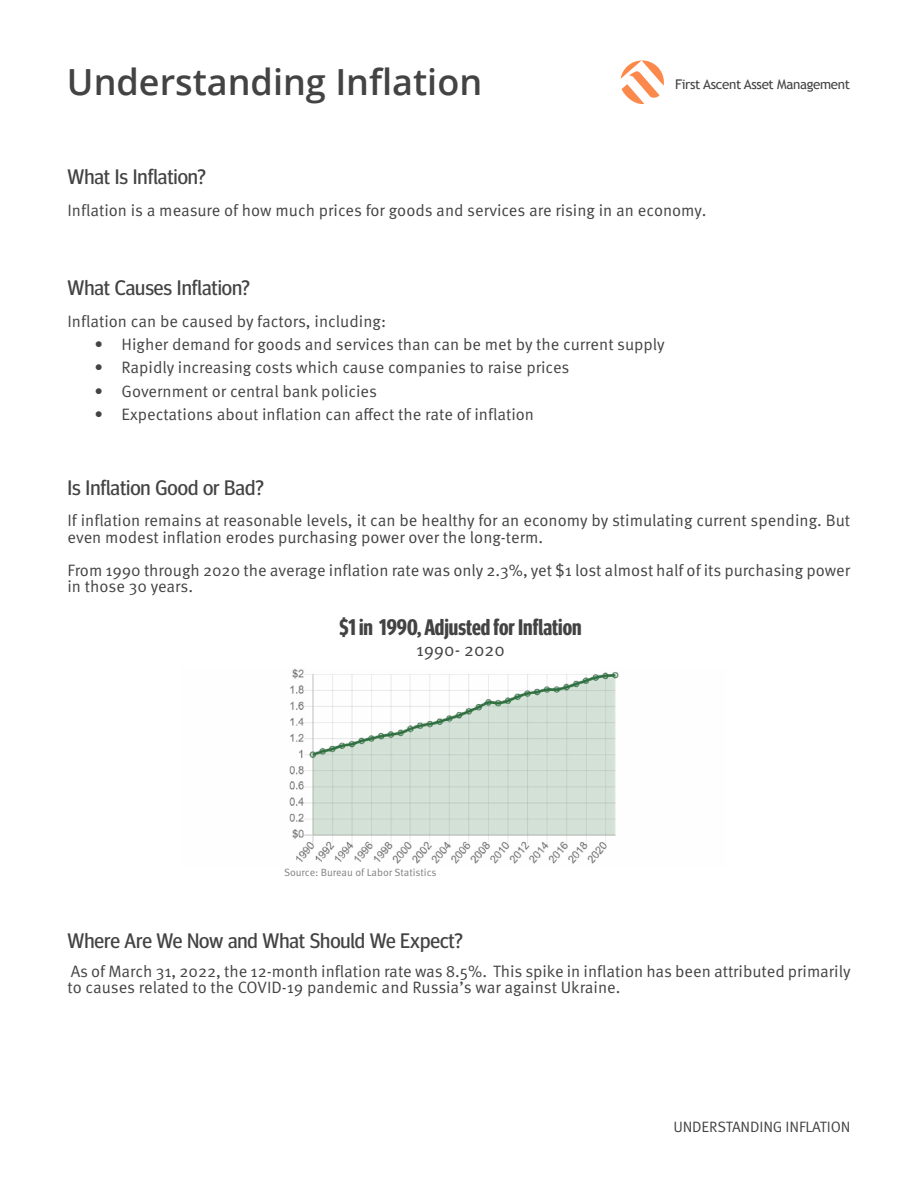
<style>
.page{position:relative;width:918px;height:1188px;background:#fff}
.page>*{position:absolute;margin:0;border:0;box-sizing:border-box;transform-origin:0 0}
.t1{font:600 36px "Open Sans";color:#444344}
.t2{font:700 22.5px "Meta Headline Pro Comp";color:#444344}
.t3{font:21px "Meta Headline Pro";color:#444344}
.t4{font:18px "Meta Pro Norm";letter-spacing:-.005em;color:#444344}
.t5{font:16.5px/16.5px "Meta Pro Norm";color:#444344}
.t6{font:15px "Meta Pro Norm";letter-spacing:-.01em;color:#444344}
.t7{font:13.35px "Trebuchet MS";letter-spacing:-.025em;color:#444243}
.t8{font:10.5px "Meta Pro Norm";color:#7f8080}
</style>
<div class="page">
<img style="left:289px;top:669px;width:330px;height:195px">
<svg style="left:621px;top:60px;width:43px;height:44px"></svg>
<h1 class="t1" style="left:67px;top:57px;width:417px">Understanding Inflation</h1>
<p class="t3" style="left:68px;top:161px;width:140px">What Is Inflation?</p>
<p class="t7" style="left:675px;top:76px;width:176px">First Ascent Asset Management</p>
<p class="t5" style="left:68px;top:201px;width:640px">Inflation is a measure of how much prices for goods and services are rising in an economy.</p>
<p class="t3" style="left:68px;top:272px;width:184px">What Causes Inflation?</p>
<p class="t5" style="left:68px;top:312px;width:320px">Inflation can be caused by factors, including:</p>
<p class="t5" style="left:94px;top:335px;width:572px">• Higher demand for goods and services than can be met by the current supply</p>
<p class="t5" style="left:94px;top:358px;width:477px">• Rapidly increasing costs which cause companies to raise prices</p>
<p class="t5" style="left:94px;top:382px;width:284px">• Government or central bank policies</p>
<p class="t5" style="left:94px;top:405px;width:441px">• Expectations about inflation can affect the rate of inflation</p>
<p class="t3" style="left:68px;top:472px;width:198px">Is Inflation Good or Bad?</p>
<p class="t5" style="left:68px;top:511px;width:784px">If inflation remains at reasonable levels, it can be healthy for an economy by stimulating current spending. But even modest inflation erodes purchasing power over the long-term.</p>
<p class="t5" style="left:68px;top:561px;width:784px">From 1990 through 2020 the average inflation rate was only 2.3%, yet $1 lost almost half of its purchasing power in those 30 years.</p>
<h2 class="t2" style="left:339px;top:610px;width:244px">$1 in 1990, Adjusted for Inflation</h2>
<p class="t4" style="left:416px;top:636px;width:90px">1990- 2020</p>
<p class="t8" style="left:284px;top:864px;width:154px">Source: Bureau of Labor Statistics</p>
<p class="t3" style="left:68px;top:925px;width:397px">Where Are We Now and What Should We Expect?</p>
<p class="t5" style="left:68px;top:962px;width:785px">As of March 31, 2022, the 12-month inflation rate was 8.5%. This spike in inflation has been attributed primarily to causes related to the COVID-19 pandemic and Russia’s war against Ukraine.</p>
<p class="t6" style="left:673px;top:1115px;width:179px">UNDERSTANDING INFLATION</p>
</div>
